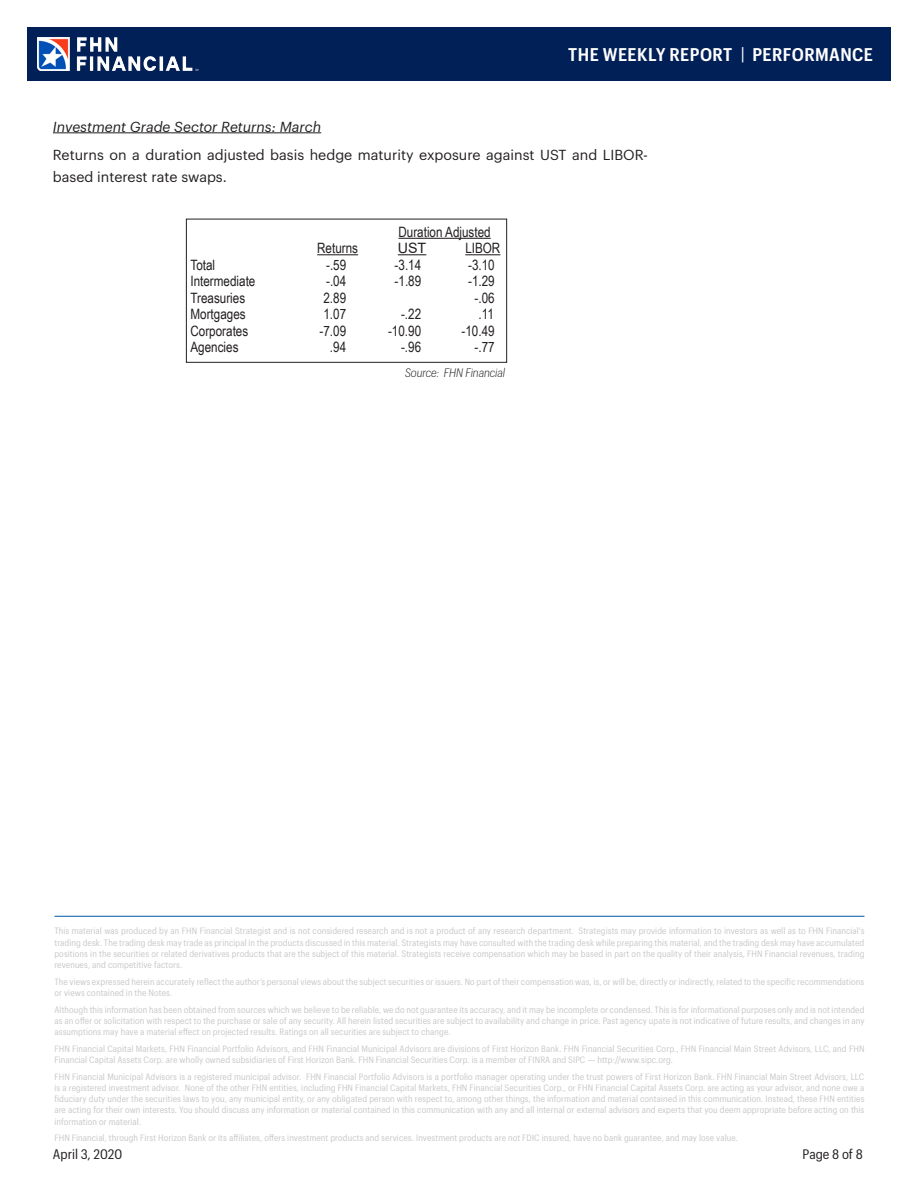
<style>
.page{position:relative;width:918px;height:1188px;background:#fff}
.page>*{position:absolute;margin:0;border:0;box-sizing:border-box;transform-origin:0 0}
.t1{font:600 18px "Graphik Compact";letter-spacing:.025em;color:#fff}
.t2{font:14.25px "Arial Narrow";color:#231f20}
.t3{font:14.25px/21.8px "Graphik";color:#231f20}
.t4{font:italic 14.25px "Graphik";color:#231f20}
.t5{font:14.25px "Arial";color:#231f20}
.t6{font:13.5px "Graphik Compact";color:#231f20}
.Chart_Source{font:italic 300 12px "Graphik Compact";color:#231f20}
.t7{font:9px/11.2px "Graphik Compact";letter-spacing:.01em;color:#c8c9c7;text-align:justify}
.s1{font-weight:400}
</style>
<div class="page">
<div style="left:27px;top:27px;width:864px;height:54px;background:#002057"></div>
<img style="left:38px;top:38px;width:161px;height:32px">
<hr style="left:53px;top:132px;width:268px;height:1px;background:#231f20">
<hr style="left:398px;top:238px;width:93px;height:1px;background:#231f20">
<hr style="left:317px;top:254px;width:41px;height:1px;background:#231f20">
<svg style="left:398px;top:254px;width:28px;height:1px"></svg>
<hr style="left:465px;top:254px;width:35px;height:1px;background:#231f20">
<div style="left:186px;top:219px;width:321px;height:144px;border:1px solid #231f20"></div>
<hr style="left:54px;top:916px;width:810px;height:1px;background:#0156a7">
<p class="t1" style="left:568px;top:42px;width:306px">THE WEEKLY REPORT <span class="s1">|</span> PERFORMANCE</p>
<p class="t4" style="left:53px;top:116px;width:270px">Investment Grade Sector Returns: March</p>
<p class="t3" style="left:53px;top:143px;width:597px">Returns on a duration adjusted basis hedge maturity exposure against UST and LIBOR&shy;based interest rate swaps.</p>
<p class="t2" style="left:398px;top:221px;width:94px">Duration Adjusted</p>
<p class="t2" style="left:317px;top:238px;width:42px">Returns</p>
<p class="t5" style="left:398px;top:238px;width:30px">UST</p>
<p class="t2" style="left:465px;top:238px;width:37px">LIBOR</p>
<p class="t2" style="left:190px;top:254px;width:26px">Total</p>
<p class="t2" style="left:326px;top:254px;width:22px">-.59</p>
<p class="t2" style="left:395px;top:254px;width:28px">-3.14</p>
<p class="t2" style="left:468px;top:254px;width:28px">-3.10</p>
<p class="t2" style="left:190px;top:271px;width:66px">Intermediate</p>
<p class="t2" style="left:326px;top:271px;width:22px">-.04</p>
<p class="t2" style="left:395px;top:271px;width:28px">-1.89</p>
<p class="t2" style="left:468px;top:271px;width:28px">-1.29</p>
<p class="t2" style="left:190px;top:287px;width:56px">Treasuries</p>
<p class="t2" style="left:323px;top:287px;width:24px">2.89</p>
<p class="t2" style="left:475px;top:287px;width:22px">-.06</p>
<p class="t2" style="left:190px;top:304px;width:57px">Mortgages</p>
<p class="t2" style="left:323px;top:304px;width:24px">1.07</p>
<p class="t2" style="left:401px;top:304px;width:22px">-.22</p>
<p class="t2" style="left:478px;top:304px;width:17px">.11</p>
<p class="t2" style="left:190px;top:320px;width:59px">Corporates</p>
<p class="t2" style="left:320px;top:320px;width:28px">-7.09</p>
<p class="t2" style="left:388px;top:320px;width:35px">-10.90</p>
<p class="t2" style="left:462px;top:320px;width:35px">-10.49</p>
<p class="t2" style="left:190px;top:337px;width:50px">Agencies</p>
<p class="t2" style="left:330px;top:337px;width:18px">.94</p>
<p class="t2" style="left:401px;top:337px;width:22px">-.96</p>
<p class="t2" style="left:475px;top:337px;width:22px">-.77</p>
<p class="Chart_Source" style="left:405px;top:364px;width:102px">Source: FHN Financial</p>
<p class="t7" style="left:54px;top:925px;width:812px">This material was produced by an FHN Financial Strategist and is not considered research and is not a product of any research department. Strategists may provide information to investors as well as to FHN Financial's trading desk. The trading desk may trade as principal in the products discussed in this material. Strategists may have consulted with the trading desk while preparing this material, and the trading desk may have accumulated positions in the securities or related derivatives products that are the subject of this material. Strategists receive compensation which may be based in part on the quality of their analysis, FHN Financial revenues, trading revenues, and competitive factors.</p>
<p class="t7" style="left:54px;top:975px;width:811px">The views expressed herein accurately reflect the author’s personal views about the subject securities or issuers. No part of their compensation was, is, or will be, directly or indirectly, related to the specific recommendations or views contained in the Notes.</p>
<p class="t7" style="left:54px;top:1003px;width:812px">Although this information has been obtained from sources which we believe to be reliable, we do not guarantee its accuracy, and it may be incomplete or condensed. This is for informational purposes only and is not intended as an offer or solicitation with respect to the purchase or sale of any security. All herein listed securities are subject to availability and change in price. Past agency upate is not indicative of future results, and changes in any assumptions may have a material effect on projected results. Ratings on all securities are subject to change.</p>
<p class="t7" style="left:54px;top:1042px;width:812px">FHN Financial Capital Markets, FHN Financial Portfolio Advisors, and FHN Financial Municipal Advisors are divisions of First Horizon Bank. FHN Financial Securities Corp., FHN Financial Main Street Advisors, LLC, and FHN<br>Financial Capital Assets Corp. are wholly owned subsidiaries of First Horizon Bank. FHN Financial Securities Corp. is a member of FINRA and SIPC — http://www.sipc.org.</p>
<p class="t7" style="left:54px;top:1070px;width:812px">FHN Financial Municipal Advisors is a registered municipal advisor. FHN Financial Portfolio Advisors is a portfolio manager operating under the trust powers of First Horizon Bank. FHN Financial Main Street Advisors, LLC is a registered investment advisor. None of the other FHN entities, including FHN Financial Capital Markets, FHN Financial Securities Corp., or FHN Financial Capital Assets Corp. are acting as your advisor, and none owe a fiduciary duty under the securities laws to you, any municipal entity, or any obligated person with respect to, among other things, the information and material contained in this communication. Instead, these FHN entities are acting for their own interests. You should discuss any information or material contained in this communication with any and all internal or external advisors and experts that you deem appropriate before acting on this information or material.</p>
<p class="t7" style="left:54px;top:1132px;width:685px">FHN Financial, through First Horizon Bank or its affiliates, offers investment products and services. Investment products are not FDIC insured, have no bank guarantee, and may lose value.</p>
<h3 class="t6" style="left:53px;top:1144px;width:71px">April 3, 2020</h3>
<h3 class="t6" style="left:803px;top:1144px;width:62px">Page 8 of 8</h3>
</div>
